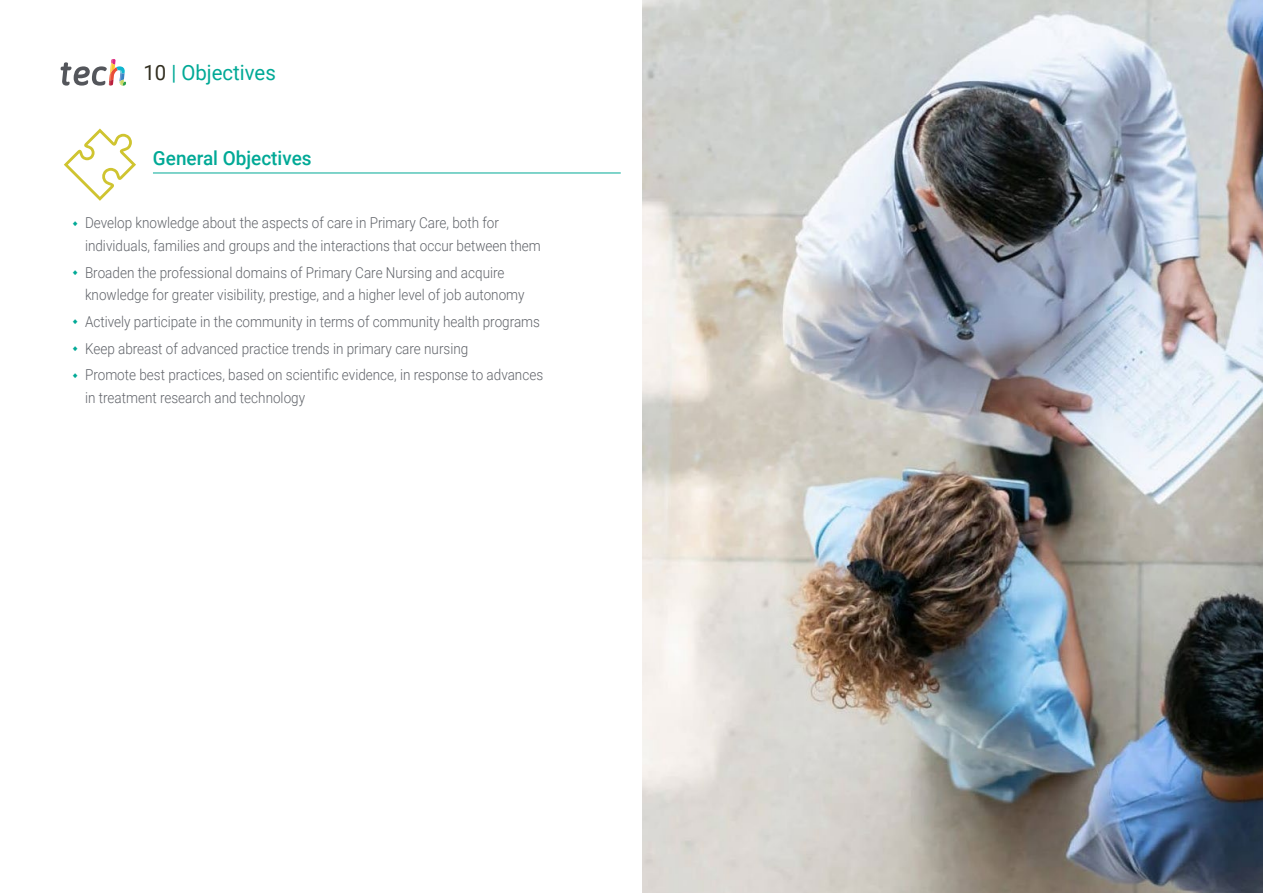
<style>
.page{position:relative;width:1263px;height:893px;background:#fff}
.page>*{position:absolute;margin:0;border:0;box-sizing:border-box;transform-origin:0 0}
.t1{font:21px "Roboto";color:#00a996}
.t2{font:500 19.5px "Roboto";color:#00a996}
.t3{font:300 15px/22.5px "Roboto";color:#61646a;scale:.9 1}
.s1{color:#312e20}
</style>
<div class="page">
<hr style="left:153px;top:173px;width:468px;height:1px;background:#00a996">
<svg style="left:64px;top:129px;width:72px;height:72px"></svg>
<img style="left:642px;top:0;width:621px;height:893px">
<svg style="left:61px;top:59px;width:65px;height:27px"></svg>
<h1 class="t1" style="left:144px;top:57px;width:134px"><span class="s1">10</span> | Objectives</h1>
<h2 class="t2" style="left:153px;top:144px;width:160px">General Objectives</h2>
<p class="t3" style="left:85px;top:211px;width:508px">Develop knowledge about the aspects of care in Primary Care, both for individuals, families and groups and the interactions that occur between them</p>
<p class="t3" style="left:85px;top:260px;width:490px">Broaden the professional domains of Primary Care Nursing and acquire knowledge for greater visibility, prestige, and a higher level of job autonomy</p>
<p class="t3" style="left:85px;top:308px;width:510px;line-height:26.7px">Actively participate in the community in terms of community health programs<br>Keep abreast of advanced practice trends in primary care nursing<br>Promote best practices, based on scientific evidence, in response to advances</p>
<p class="t3" style="left:85px;top:386px;width:246px">in treatment research and technology</p>
</div>
